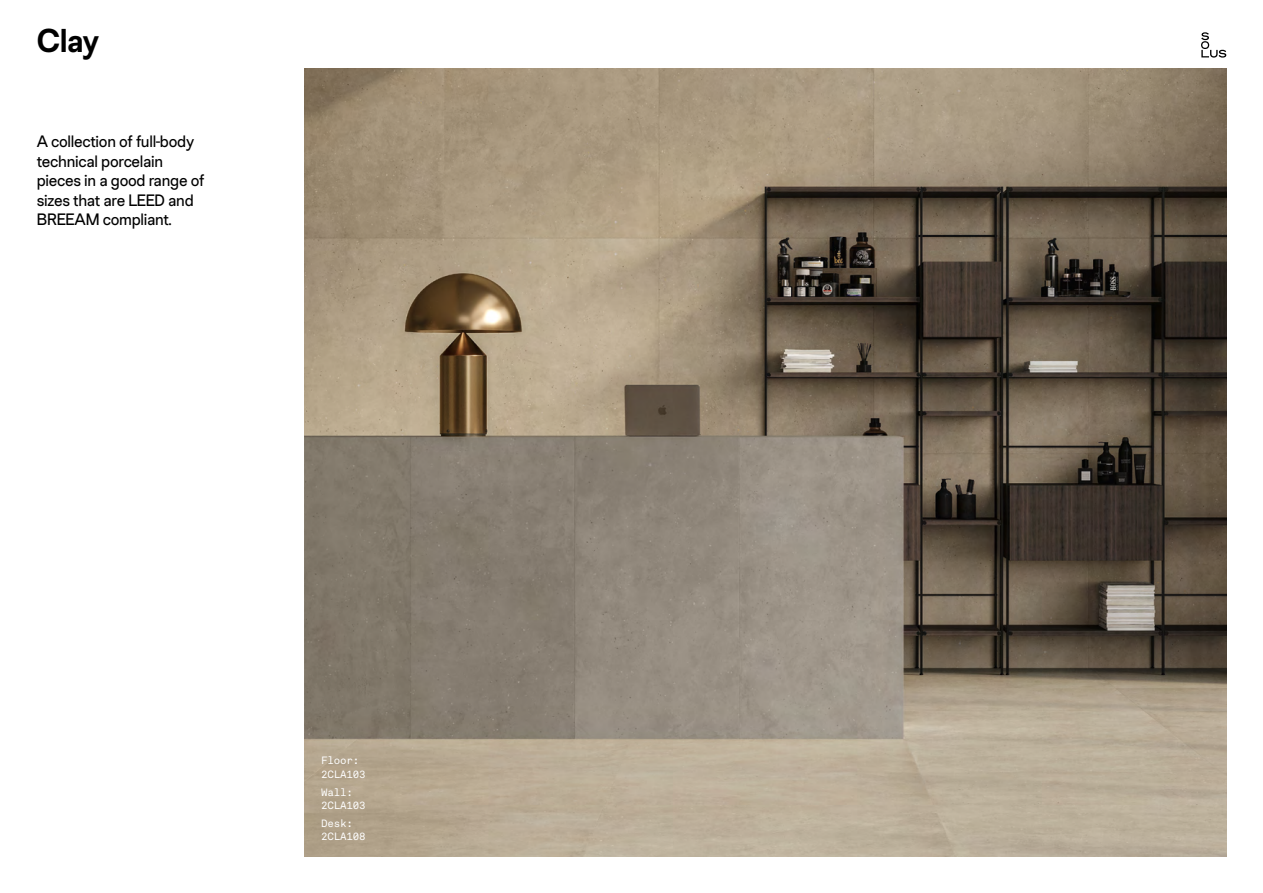
<style>
.page{position:relative;width:1263px;height:893px;background:#fff}
.page>*{position:absolute;margin:0;border:0;box-sizing:border-box;transform-origin:0 0}
.t1{font:600 33px "Chromatic Pro Grotesque";color:#000}
.t2{font:16.5px/19.5px "Chromatic Pro Grotesque";letter-spacing:-.015em;color:#000}
.t3{font:10.5px/13.5px "Akkurat Mono LL";letter-spacing:-.015em;color:#fff}
</style>
<div class="page">
<img style="left:305px;top:69px;width:921px;height:787px">
<svg style="left:1201px;top:32px;width:25px;height:26px"></svg>
<h1 class="t1" style="left:37px;top:20px;width:64px">Clay</h1>
<p class="t2" style="left:37px;top:131px;width:169px">A collection of full-body technical porcelain pieces in a good range of sizes that are LEED and<br>BREEAM compliant.</p>
<p class="t3" style="left:321px;top:753px;width:46px">Floor:<br>2CLA103</p>
<p class="t3" style="left:321px;top:785px;width:46px">Wall:<br>2CLA103</p>
<p class="t3" style="left:321px;top:816px;width:46px">Desk:<br>2CLA108</p>
</div>
